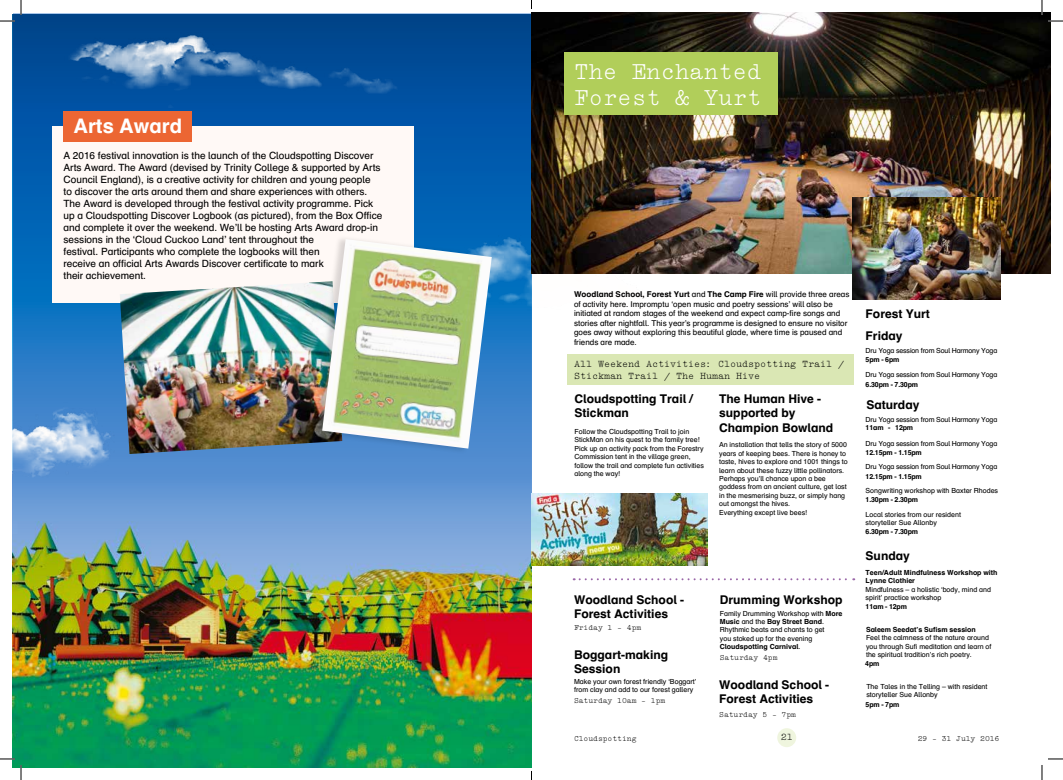
<style>
.page{position:relative;width:1063px;height:780px;background:#fff}
.page>*{position:absolute;margin:0;border:0;box-sizing:border-box;transform-origin:0 0}
.t1{font:24px/26px "Typewriter";color:#fff}
.t2{font:700 20px "Schulbuch Nord";color:#fff}
.t3{font:700 12px/14.4px "Schulbuch Nord";color:#000}
.t4{font:10px/12px "Schulbuch Nord";color:#000}
.t5{font:10px/12px "Typewriter";color:#000}
.t6{font:8px/9.6px "Schulbuch Nord";color:#000}
.t7{font:8px "Typewriter";color:#000}
.t8{font:7px/8.4px "Schulbuch Nord";color:#000}
.t9{font:7px "Schulbuch Nord";letter-spacing:-.02em;color:#000}
.t10{font:700 7px/8.4px "Schulbuch Nord";color:#000}
.t11{font:700 7px "Schulbuch Nord";letter-spacing:-.02em;color:#000}
.s1{font-weight:700}
</style>
<div class="page">
<svg style="left:777px;top:727px;width:19px;height:19px"></svg>
<img style="left:12px;top:14px;width:519px;height:747px">
<div style="left:53px;top:126px;width:361px;height:176px;background:#fff9f6"></div>
<img style="left:414px;top:213px;width:237px;height:114px">
<img style="left:12px;top:362px;width:169px;height:144px">
<img style="left:47px;top:27px;width:361px;height:80px">
<img style="left:531px;top:12px;width:519px;height:261px">
<div style="left:564px;top:52px;width:213px;height:63px;background:#b1ce5a"></div>
<div style="left:567px;top:354px;width:287px;height:31px;background:#dae7b4"></div>
<svg style="left:573px;top:578px;width:281px;height:2px"></svg>
<img style="left:853px;top:197px;width:147px;height:103px">
<div style="left:64px;top:111px;width:128px;height:31px;background:#ec6633"></div>
<img style="left:120px;top:282px;width:191px;height:171px">
<div style="left:311px;top:235px;width:180px;height:219px;background:#000;opacity:.15"></div>
<img style="left:322px;top:239px;width:170px;height:209px">
<img style="left:531px;top:493px;width:176px;height:72px">
<svg style="left:0;top:0;width:22px;height:22px"></svg>
<svg style="left:0;top:757px;width:22px;height:22px"></svg>
<svg style="left:1041px;top:0;width:21px;height:22px"></svg>
<svg style="left:1041px;top:758px;width:21px;height:21px"></svg>
<h2 class="t2" style="left:73px;top:113px;width:110px">Arts Award</h2>
<p class="t4" style="left:64px;top:149px;width:320px">A 2016 festival innovation is the launch of the Cloudspotting Discover Arts Award. The Award (devised by Trinity College &amp; supported by Arts Council England), is a creative activity for children and young people<br>to discover the arts around them and share experiences with others.<br>The Award is developed through the festival activity programme. Pick up a Cloudspotting Discover Logbook (as pictured), from the Box Office and complete it over the weekend. We’ll be hosting Arts Award drop-in sessions in the ‘Cloud Cuckoo Land’ tent throughout the<br>festival. Participants who complete the logbooks will then<br>receive an official Arts Awards Discover certificate to mark<br>their achievement.</p>
<h1 class="t1" style="left:574px;top:58px;width:189px">The Enchanted<br>Forest &amp; Yurt</h1>
<p class="t6" style="left:574px;top:289px;width:277px"><span class="s1">Woodland School, Forest Yurt</span> and <span class="s1">The Camp Fire</span> will provide three areas of activity here. Impromptu ‘open music and poetry sessions’ will also be initiated at random stages of the weekend and expect camp-fire songs and stories after nightfall. This year’s programme is designed to ensure no visitor goes away without exploring this beautiful glade, where time is paused and friends are made.</p>
<h3 class="t5" style="left:574px;top:357px;width:272px">All Weekend Activities: Cloudspotting Trail /<br>Stickman Trail / The Human Hive</h3>
<h3 class="t3" style="left:574px;top:390px;width:120px">Cloudspotting Trail /<br>Stickman</h3>
<h3 class="t3" style="left:719px;top:390px;width:103px">The Human Hive - supported by</h3>
<p class="t8" style="left:574px;top:427px;width:116px">Follow the Cloudspotting Trail to join</p>
<h3 class="t3" style="left:719px;top:419px;width:116px">Champion Bowland</h3>
<p class="t8" style="left:574px;top:435px;width:131px">StickMan on his quest to the family tree!<br>Pick up an activity pack from the Forestry Commission tent in the village green, follow the trail and complete fun activities along the way!</p>
<p class="t8" style="left:719px;top:440px;width:130px">An installation that tells the story of 5000 years of keeping bees. There is honey to taste, hives to explore and 1001 things to learn about these fuzzy little pollinators.<br>Perhaps you’ll chance upon a bee goddess from an ancient culture, get lost in the mesmerising buzz, or simply hang out amongst the hives.<br>Everything except live bees!</p>
<h3 class="t3" style="left:574px;top:591px;width:112px">Woodland School -<br>Forest Activities</h3>
<p class="t7" style="left:574px;top:622px;width:69px">Friday 1 - 4pm</p>
<h3 class="t3" style="left:574px;top:646px;width:96px">Boggart-making<br>Session</h3>
<p class="t8" style="left:574px;top:676px;width:124px">Make your own forest friendly ‘Boggart’ from clay and add to our forest gallery</p>
<p class="t7" style="left:574px;top:695px;width:93px">Saturday 10am - 1pm</p>
<h3 class="t3" style="left:719px;top:591px;width:124px">Drumming Workshop</h3>
<p class="t8" style="left:719px;top:608px;width:124px">Family Drumming Workshop with <span class="s1">More<br>Music</span> and the <span class="s1">Bay Street Band</span>.<br>Rhythmic beats and chants to get<br>you stoked up for the evening<br><span class="s1">Cloudspotting Carnival</span>.</p>
<p class="t7" style="left:719px;top:652px;width:59px">Saturday 4pm</p>
<h3 class="t3" style="left:719px;top:676px;width:112px">Woodland School -<br>Forest Activities</h3>
<p class="t7" style="left:719px;top:709px;width:78px">Saturday 5 - 7pm</p>
<h3 class="t3" style="left:865px;top:306px;width:66px">Forest Yurt</h3>
<h3 class="t3" style="left:865px;top:328px;width:39px">Friday</h3>
<p class="t9" style="left:865px;top:346px;width:133px">Dru Yoga session from Soul Harmony Yoga</p>
<p class="t10" style="left:865px;top:355px;width:35px">5pm - 6pm</p>
<p class="t9" style="left:865px;top:370px;width:133px">Dru Yoga session from Soul Harmony Yoga</p>
<p class="t11" style="left:865px;top:380px;width:54px">6.30pm - 7.30pm</p>
<h3 class="t3" style="left:866px;top:397px;width:55px">Saturday</h3>
<p class="t9" style="left:865px;top:414px;width:133px">Dru Yoga session from Soul Harmony Yoga</p>
<p class="t9" style="left:865px;top:439px;width:133px">Dru Yoga session from Soul Harmony Yoga</p>
<p class="t9" style="left:865px;top:462px;width:133px">Dru Yoga session from Soul Harmony Yoga</p>
<p class="t11" style="left:865px;top:423px;width:49px">11am - 12pm</p>
<p class="t11" style="left:865px;top:447px;width:58px">12.15pm - 1.15pm</p>
<p class="t11" style="left:865px;top:471px;width:58px">12.15pm - 1.15pm</p>
<p class="t8" style="left:865px;top:486px;width:134px">Songwriting workshop with Baxter Rhodes</p>
<p class="t8" style="left:865px;top:510px;width:97px">Local stories from our resident storyteller Sue Allonby</p>
<p class="t11" style="left:865px;top:495px;width:54px">1.30pm - 2.30pm</p>
<p class="t11" style="left:865px;top:527px;width:54px">6.30pm - 7.30pm</p>
<h3 class="t3" style="left:865px;top:548px;width:46px">Sunday</h3>
<p class="t10" style="left:865px;top:567px;width:133px">Teen/Adult Mindfulness Workshop with<br>Lynne Clothier</p>
<p class="t8" style="left:865px;top:584px;width:127px">Mindfulness – a holistic ‘body, mind and spirit’ practice workshop</p>
<p class="t10" style="left:866px;top:624px;width:111px">Saleem Seedat’s Sufism session</p>
<p class="t8" style="left:866px;top:633px;width:127px">Feel the calmness of the nature around you through Sufi meditation and learn of the spiritual tradition’s rich poetry.</p>
<p class="t8" style="left:866px;top:681px;width:123px">The Tales in the Telling – with resident storyteller Sue Allonby</p>
<p class="t11" style="left:865px;top:601px;width:43px">11am - 12pm</p>
<p class="t10" style="left:865px;top:658px;width:16px">4pm</p>
<p class="t10" style="left:865px;top:699px;width:35px">5pm - 7pm</p>
<p class="t7" style="left:574px;top:733px;width:64px">Cloudspotting</p>
<h3 class="t5" style="left:780px;top:730px;width:13px">21</h3>
<p class="t7" style="left:917px;top:733px;width:83px">29 - 31 July 2016</p>
</div>
